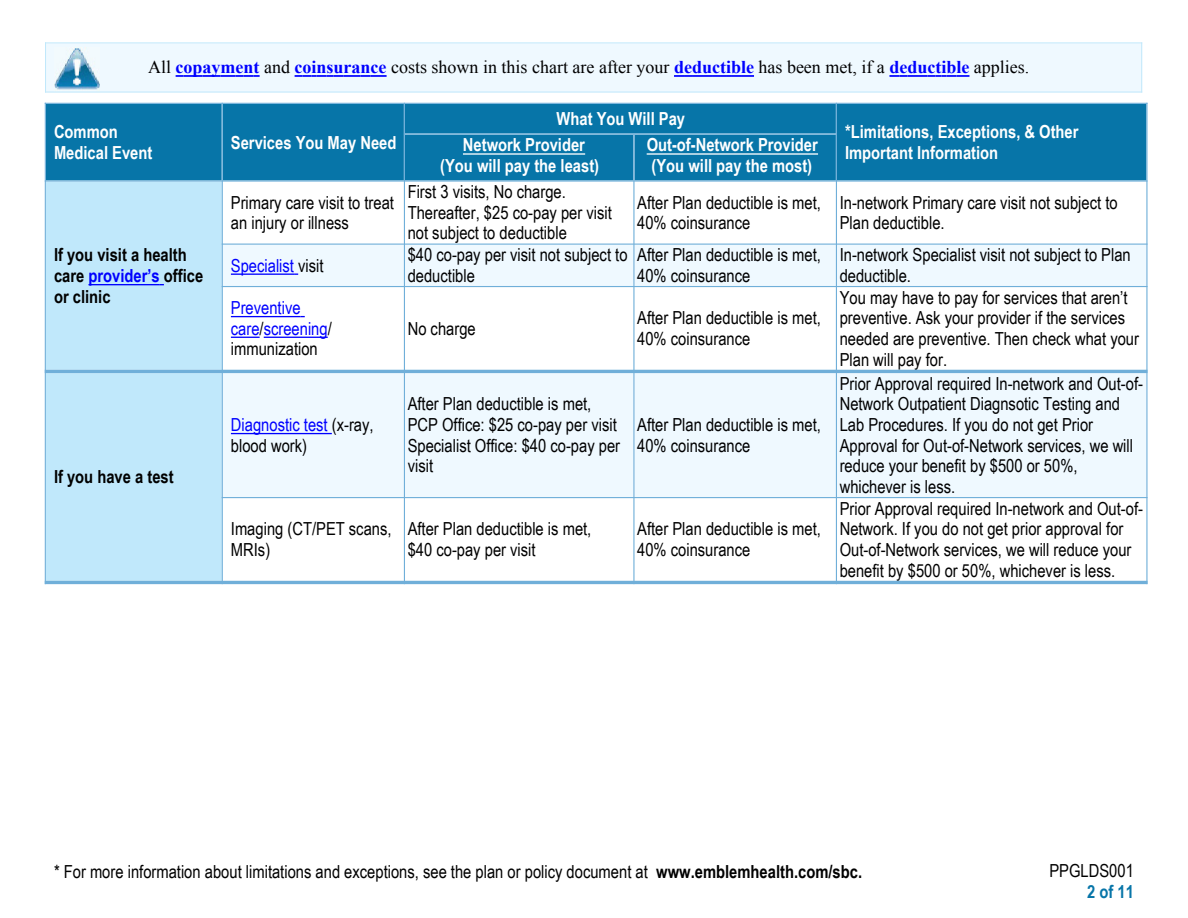
<style>
.page{position:relative;width:1188px;height:918px;background:#fff}
.page>*{position:absolute;margin:0;border:0;box-sizing:border-box;transform-origin:0 0}
.t1{font:18px/20.7px "Arial Narrow";color:#000}
.t2{font:700 18px/20.7px "Arial Narrow";color:#fff}
.t3{font:18px "Times New Roman";color:#000}
.t4{font:700 18px/20.7px "Arial Narrow";color:#000}
.t5{font:18px/20.7px "Arial Narrow";color:#00f}
.t6{font:700 18px "Arial Narrow";color:#0775a8}
.s1{font-weight:700;color:#00f}
.s2{color:#00f}
.s3{color:#000}
.s4{font-weight:700}
</style>
<div class="page">
<div style="left:46px;top:43px;width:1096px;height:49px;background:#eff9ff"></div>
<img style="left:54px;top:48px;width:46px;height:44px">
<svg style="left:176px;top:75px;width:84px;height:2px"></svg>
<svg style="left:295px;top:75px;width:92px;height:2px"></svg>
<svg style="left:674px;top:75px;width:18px;height:2px"></svg>
<hr style="left:692px;top:75px;width:20px;height:2px;background:#00f">
<svg style="left:712px;top:75px;width:42px;height:2px"></svg>
<svg style="left:889px;top:75px;width:18px;height:2px"></svg>
<hr style="left:907px;top:75px;width:20px;height:2px;background:#00f">
<svg style="left:927px;top:75px;width:42px;height:2px"></svg>
<hr style="left:45px;top:43px;width:1px;height:49px;background:#c0e8fb">
<hr style="left:1141px;top:43px;width:1px;height:49px;background:#c0e8fb">
<hr style="left:46px;top:43px;width:1096px;height:1px;background:#c0e8fb">
<hr style="left:46px;top:92px;width:1096px;height:1px;background:#c0e8fb">
<div style="left:46px;top:104px;width:176px;height:76px;background:#0775a8"></div>
<div style="left:223px;top:104px;width:181px;height:76px;background:#0775a8"></div>
<div style="left:405px;top:104px;width:431px;height:30px;background:#0775a8"></div>
<div style="left:837px;top:104px;width:309px;height:76px;background:#0775a8"></div>
<div style="left:405px;top:135px;width:228px;height:45px;background:#0775a8"></div>
<div style="left:634px;top:135px;width:202px;height:45px;background:#0775a8"></div>
<div style="left:46px;top:182px;width:176px;height:188px;background:#c0e8fb"></div>
<div style="left:223px;top:245px;width:181px;height:41px;background:#eff9ff"></div>
<div style="left:405px;top:245px;width:228px;height:41px;background:#eff9ff"></div>
<div style="left:634px;top:245px;width:202px;height:41px;background:#eff9ff"></div>
<div style="left:837px;top:245px;width:309px;height:41px;background:#eff9ff"></div>
<div style="left:46px;top:373px;width:176px;height:208px;background:#c0e8fb"></div>
<div style="left:223px;top:373px;width:181px;height:124px;background:#eff9ff"></div>
<div style="left:405px;top:373px;width:228px;height:124px;background:#eff9ff"></div>
<div style="left:634px;top:373px;width:202px;height:124px;background:#eff9ff"></div>
<div style="left:837px;top:373px;width:309px;height:124px;background:#eff9ff"></div>
<hr style="left:463px;top:153px;width:122px;height:2px;background:#fff">
<hr style="left:647px;top:153px;width:171px;height:2px;background:#fff">
<hr style="left:88px;top:284px;width:72px;height:1px;background:#00f">
<hr style="left:231px;top:274px;width:63px;height:1px;background:#00f">
<hr style="left:231px;top:316px;width:70px;height:1px;background:#00f">
<svg style="left:231px;top:337px;width:29px;height:1px"></svg>
<hr style="left:264px;top:337px;width:64px;height:1px;background:#00f">
<hr style="left:231px;top:433px;width:101px;height:1px;background:#00f">
<hr style="left:222px;top:103px;width:1px;height:481px;background:#70afd9">
<hr style="left:404px;top:103px;width:1px;height:481px;background:#70afd9">
<hr style="left:836px;top:103px;width:1px;height:481px;background:#70afd9">
<hr style="left:45px;top:180px;width:1102px;height:2px;background:#70afd9">
<hr style="left:222px;top:286px;width:925px;height:1px;background:#70afd9">
<hr style="left:45px;top:370px;width:1103px;height:3px;background:#70afd9">
<hr style="left:45px;top:103px;width:1px;height:481px;background:#70afd9">
<hr style="left:633px;top:134px;width:2px;height:450px;background:#70afd9">
<hr style="left:1146px;top:103px;width:2px;height:481px;background:#70afd9">
<hr style="left:45px;top:103px;width:1102px;height:1px;background:#70afd9">
<hr style="left:222px;top:244px;width:925px;height:1px;background:#70afd9">
<hr style="left:404px;top:134px;width:432px;height:1px;background:#70afd9">
<hr style="left:45px;top:581px;width:1103px;height:3px;background:#70afd9">
<hr style="left:222px;top:497px;width:925px;height:1px;background:#70afd9">
<p class="t3" style="left:148px;top:61px;width:883px">All <span class="s1">copayment</span> and <span class="s1">coinsurance</span> costs shown in this chart are after your <span class="s1">deductible</span> has been met, if a <span class="s1">deductible</span> applies.</p>
<p class="t2" style="left:54px;top:123px;width:100px">Common<br>Medical Event</p>
<p class="t2" style="left:231px;top:134px;width:167px">Services You May Need</p>
<p class="t2" style="left:557px;top:110px;width:130px">What You Will Pay</p>
<p class="t2" style="left:440px;top:136px;width:160px;text-align:center">Network Provider (You will pay the least)</p>
<p class="t2" style="left:647px;top:136px;width:173px">Out-of-Network Provider (You will pay the most)</p>
<p class="t2" style="left:845px;top:123px;width:235px">*Limitations, Exceptions, &amp; Other<br>Important Information</p>
<p class="t4" style="left:54px;top:246px;width:151px">If you visit a health care <span class="s2">provider’s</span> office or clinic</p>
<p class="t4" style="left:54px;top:468px;width:121px">If you have a test</p>
<p class="t1" style="left:231px;top:194px;width:165px">Primary care visit to treat an injury or illness</p>
<p class="t1" style="left:408px;top:183px;width:206px">First 3 visits, No charge.<br>Thereafter, $25 co-pay per visit not subject to deductible</p>
<p class="t1" style="left:637px;top:194px;width:185px">After Plan deductible is met,<br>40% coinsurance</p>
<p class="t1" style="left:840px;top:194px;width:279px">In-network Primary care visit not subject to<br>Plan deductible.</p>
<p class="t5" style="left:231px;top:257px;width:94px">Specialist <span class="s3">visit</span></p>
<p class="t1" style="left:408px;top:246px;width:221px">$40 co-pay per visit not subject to deductible</p>
<p class="t1" style="left:637px;top:246px;width:185px">After Plan deductible is met,<br>40% coinsurance</p>
<p class="t1" style="left:840px;top:246px;width:293px">In-network Specialist visit not subject to Plan deductible.</p>
<p class="t5" style="left:231px;top:299px;width:102px">Preventive care<span class="s3">/</span>screening<span class="s3">/ immunization</span></p>
<p class="t1" style="left:840px;top:289px;width:301px">You may have to pay for services that aren’t preventive. Ask your provider if the services needed are preventive. Then check what your Plan will pay for.</p>
<p class="t1" style="left:408px;top:320px;width:70px">No charge</p>
<p class="t1" style="left:637px;top:309px;width:185px">After Plan deductible is met,<br>40% coinsurance</p>
<p class="t1" style="left:231px;top:416px;width:144px"><span class="s2">Diagnostic test</span> (x-ray, blood work)</p>
<p class="t1" style="left:408px;top:395px;width:214px">After Plan deductible is met,<br>PCP Office: $25 co-pay per visit<br>Specialist Office: $40 co-pay per visit</p>
<p class="t1" style="left:637px;top:416px;width:185px">After Plan deductible is met,<br>40% coinsurance</p>
<p class="t1" style="left:231px;top:520px;width:162px">Imaging (CT/PET scans,<br>MRIs)</p>
<p class="t1" style="left:408px;top:520px;width:185px">After Plan deductible is met, $40 co-pay per visit</p>
<p class="t1" style="left:637px;top:520px;width:185px">After Plan deductible is met,<br>40% coinsurance</p>
<p class="t1" style="left:840px;top:375px;width:305px">Prior Approval required In-network and Out-of-Network Outpatient Diagnsotic Testing and Lab Procedures. If you do not get Prior Approval for Out-of-Network services, we will reduce your benefit by $500 or 50%, whichever is less.</p>
<p class="t1" style="left:840px;top:500px;width:305px">Prior Approval required In-network and Out-of-Network. If you do not get prior approval for Out-of-Network services, we will reduce your benefit by $500 or 50%, whichever is less.</p>
<p class="t1" style="left:54px;top:863px;width:810px">* For more information about limitations and exceptions, see the plan or policy document at <span class="s4">www.emblemhealth.com/sbc.</span></p>
<p class="t1" style="left:1049px;top:862px;width:86px">PPGLDS001</p>
<p class="t6" style="left:1087px;top:885px;width:48px">2 of 11</p>
</div>
